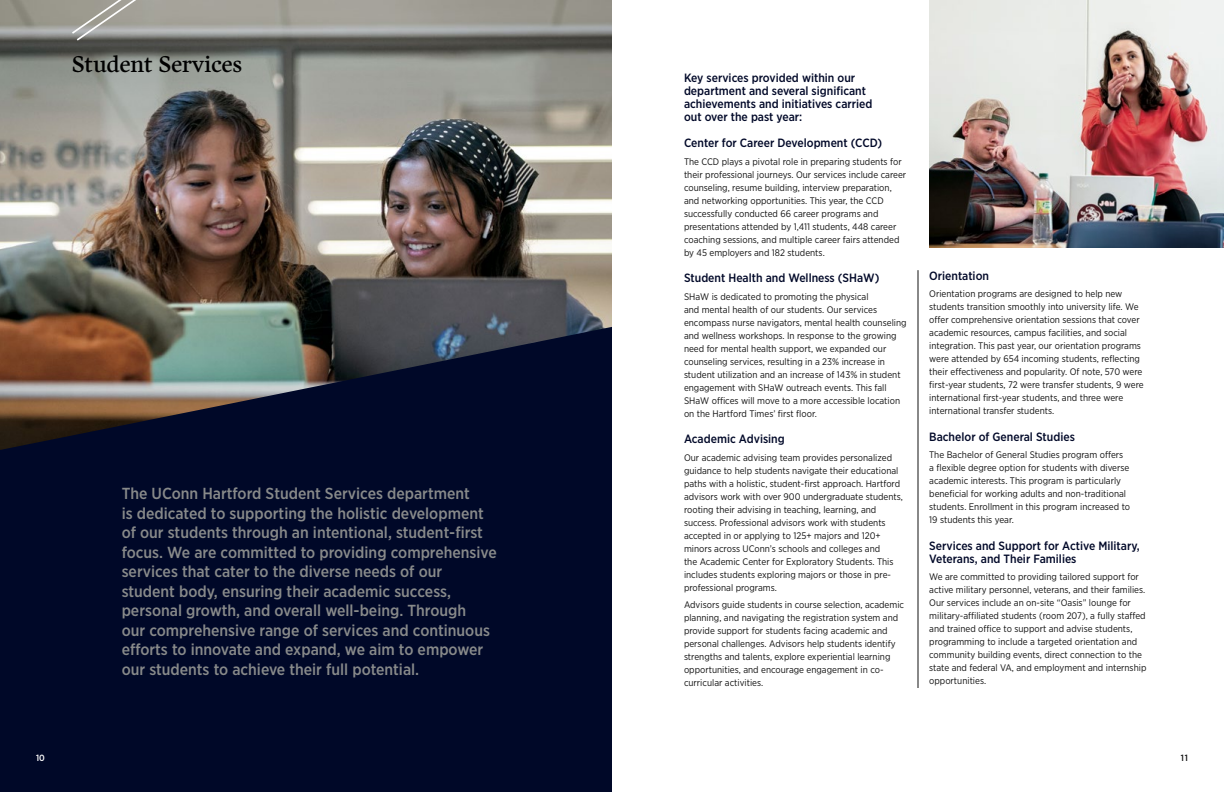
<style>
.page{position:relative;width:1224px;height:792px;background:#fff}
.page>*{position:absolute;margin:0;border:0;box-sizing:border-box;transform-origin:0 0}
.t1{font:23px "Harfang";color:#000}
.t2{font:500 16px/19.5px "Gotham Narrow";color:#888a8a}
.t3{font:500 12px/13px "Gotham Narrow";color:#000828}
.t4{font:9.5px/13px "Gotham Narrow";color:#121212}
.t5{font:500 9px "Gotham Narrow";color:#121212}
.t6{font:500 9px "Gotham Narrow";color:#fff}
</style>
<div class="page">
<div style="left:0;top:0;width:612px;height:792px;background:#000828"></div>
<img style="left:0;top:0;width:612px;height:450px">
<hr style="left:918px;top:270px;width:1px;height:418px;background:#121212">
<svg style="left:70px;top:0;width:85px;height:42px;background:#9e9e97"></svg>
<img style="left:929px;top:0;width:295px;height:248px">
<h2 class="t1" style="left:72px;top:50px;width:172px">Student Services</h2>
<p class="t6" style="left:36px;top:752px;width:10px">10</p>
<p class="t2" style="left:122px;top:484px;width:377px">The UConn Hartford Student Services department<br>is dedicated to supporting the holistic development of our students through an intentional, student-first focus. We are committed to providing comprehensive services that cater to the diverse needs of our student body, ensuring their academic success, personal growth, and overall well-being. Through<br>our comprehensive range of services and continuous efforts to innovate and expand, we aim to empower our students to achieve their full potential.</p>
<p class="t3" style="left:684px;top:71px;width:190px">Key services provided within our department and several significant achievements and initiatives carried out over the past year:</p>
<h3 class="t3" style="left:684px;top:136px;width:200px">Center for Career Development (CCD)</h3>
<p class="t4" style="left:684px;top:155px;width:224px">The CCD plays a pivotal role in preparing students for their professional journeys. Our services include career counseling, resume building, interview preparation, and networking opportunities. This year, the CCD successfully conducted 66 career programs and presentations attended by 1,411 students, 448 career coaching sessions, and multiple career fairs attended by 45 employers and 182 students.</p>
<h3 class="t3" style="left:684px;top:271px;width:197px">Student Health and Wellness (SHaW)</h3>
<p class="t4" style="left:684px;top:290px;width:224px">SHaW is dedicated to promoting the physical<br>and mental health of our students. Our services encompass nurse navigators, mental health counseling and wellness workshops. In response to the growing need for mental health support, we expanded our counseling services, resulting in a 23% increase in student utilization and an increase of 143% in student engagement with SHaW outreach events. This fall SHaW offices will move to a more accessible location on the Hartford Times’ first floor.</p>
<h3 class="t3" style="left:684px;top:432px;width:102px">Academic Advising</h3>
<p class="t4" style="left:684px;top:451px;width:221px">Our academic advising team provides personalized guidance to help students navigate their educational paths with a holistic, student-first approach. Hartford advisors work with over 900 undergraduate students, rooting their advising in teaching, learning, and success. Professional advisors work with students accepted in or applying to 125+ majors and 120+ minors across UConn’s schools and colleges and<br>the Academic Center for Exploratory Students. This includes students exploring majors or those in pre&shy;professional programs.</p>
<p class="t4" style="left:684px;top:598px;width:222px">Advisors guide students in course selection, academic planning, and navigating the registration system and provide support for students facing academic and personal challenges. Advisors help students identify strengths and talents, explore experiential learning opportunities, and encourage engagement in co&shy;curricular activities.</p>
<h3 class="t3" style="left:929px;top:269px;width:61px">Orientation</h3>
<p class="t4" style="left:929px;top:287px;width:216px">Orientation programs are designed to help new students transition smoothly into university life. We offer comprehensive orientation sessions that cover academic resources, campus facilities, and social integration. This past year, our orientation programs were attended by 654 incoming students, reflecting their effectiveness and popularity. Of note, 570 were first-year students, 72 were transfer students, 9 were international first-year students, and three were international transfer students.</p>
<h3 class="t3" style="left:929px;top:430px;width:147px">Bachelor of General Studies</h3>
<p class="t4" style="left:929px;top:448px;width:202px">The Bachelor of General Studies program offers a flexible degree option for students with diverse academic interests. This program is particularly beneficial for working adults and non-traditional students. Enrollment in this program increased to 19 students this year.</p>
<h3 class="t3" style="left:929px;top:539px;width:212px">Services and Support for Active Military,<br>Veterans, and Their Families</h3>
<p class="t4" style="left:929px;top:570px;width:219px">We are committed to providing tailored support for active military personnel, veterans, and their families.<br>Our services include an on-site “Oasis” lounge for military-affiliated students (room 207), a fully staffed and trained office to support and advise students, programming to include a targeted orientation and community building events, direct connection to the state and federal VA, and employment and internship opportunities.</p>
<p class="t5" style="left:1181px;top:752px;width:9px">11</p>
</div>
